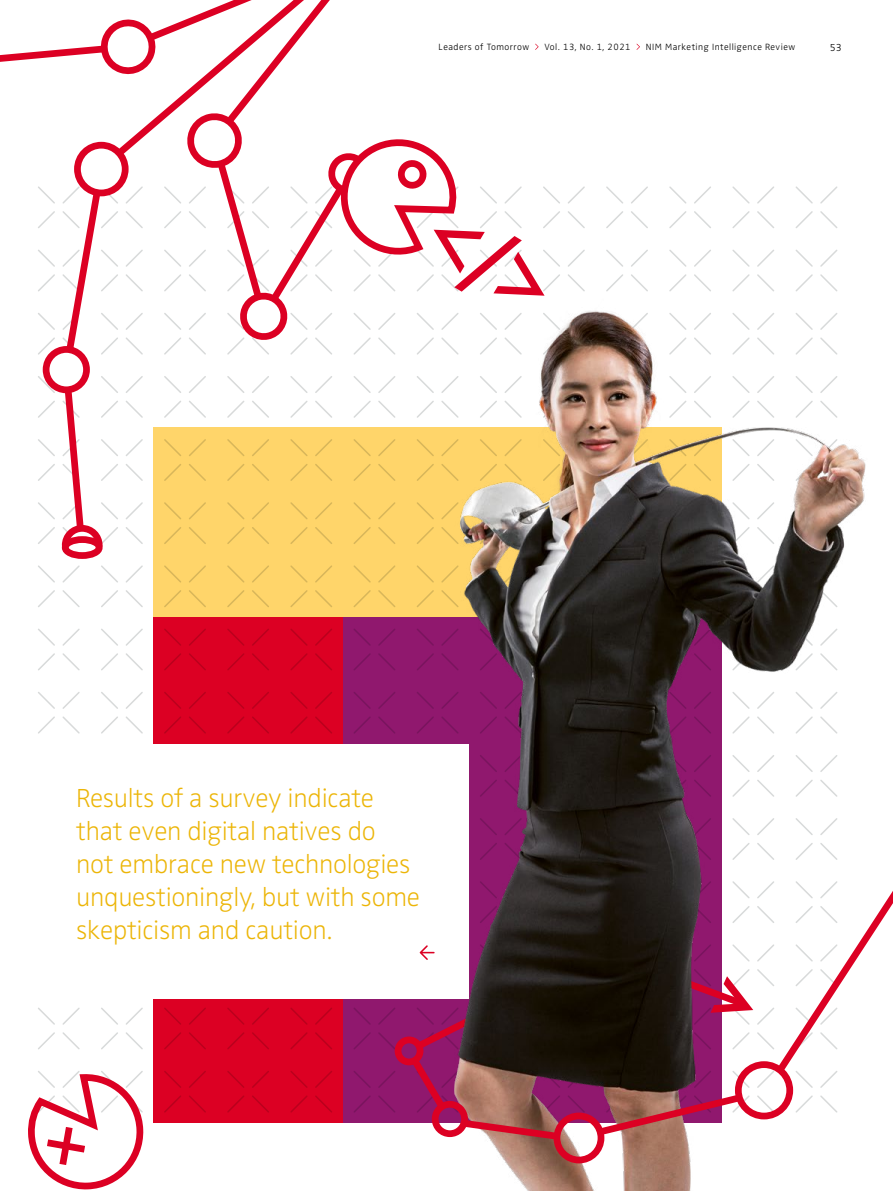
<style>
.page{position:relative;width:893px;height:1191px;background:#fff}
.page>*{position:absolute;margin:0;border:0;box-sizing:border-box;transform-origin:0 0}
.t1{font:300 expanded 27px/33px "Zwo OT";letter-spacing:-.01em;color:#ecb507}
.t2{font:300 10.5px "Zwo OT";color:#000}
.t3{font:300 9.3px "Zwo OT";letter-spacing:.05em;color:#000}
</style>
<div class="page">
<div style="left:153px;top:427px;width:569px;height:190px;background:#ffd56a"></div>
<div style="left:153px;top:617px;width:190px;height:506px;background:#dc0023"></div>
<svg style="left:352px;top:1069px;width:20px;height:45px"></svg>
<svg style="left:290px;top:1071px;width:42px;height:42px"></svg>
<svg style="left:227px;top:1071px;width:42px;height:42px"></svg>
<svg style="left:164px;top:1071px;width:42px;height:42px"></svg>
<svg style="left:352px;top:1006px;width:20px;height:44px"></svg>
<svg style="left:290px;top:1007px;width:42px;height:43px"></svg>
<svg style="left:227px;top:1008px;width:42px;height:42px"></svg>
<svg style="left:164px;top:1008px;width:42px;height:41px"></svg>
<svg style="left:101px;top:1007px;width:42px;height:43px"></svg>
<svg style="left:38px;top:1007px;width:42px;height:43px"></svg>
<svg style="left:352px;top:690px;width:20px;height:45px"></svg>
<svg style="left:290px;top:692px;width:42px;height:42px"></svg>
<svg style="left:227px;top:692px;width:42px;height:42px"></svg>
<svg style="left:164px;top:692px;width:42px;height:42px"></svg>
<svg style="left:101px;top:692px;width:42px;height:42px"></svg>
<svg style="left:38px;top:692px;width:42px;height:42px"></svg>
<svg style="left:352px;top:627px;width:20px;height:45px"></svg>
<svg style="left:290px;top:628px;width:42px;height:43px"></svg>
<svg style="left:227px;top:629px;width:42px;height:42px"></svg>
<svg style="left:164px;top:629px;width:42px;height:41px"></svg>
<svg style="left:101px;top:629px;width:42px;height:42px"></svg>
<svg style="left:38px;top:628px;width:42px;height:43px"></svg>
<svg style="left:353px;top:565px;width:18px;height:42px"></svg>
<svg style="left:290px;top:565px;width:42px;height:42px"></svg>
<svg style="left:227px;top:565px;width:42px;height:42px"></svg>
<svg style="left:164px;top:565px;width:42px;height:42px"></svg>
<svg style="left:101px;top:565px;width:42px;height:42px"></svg>
<svg style="left:38px;top:565px;width:42px;height:42px"></svg>
<svg style="left:353px;top:502px;width:18px;height:42px"></svg>
<svg style="left:353px;top:439px;width:18px;height:42px"></svg>
<svg style="left:38px;top:439px;width:17px;height:42px"></svg>
<svg style="left:353px;top:376px;width:18px;height:42px"></svg>
<svg style="left:38px;top:374px;width:22px;height:44px"></svg>
<svg style="left:38px;top:313px;width:20px;height:43px"></svg>
<svg style="left:795px;top:249px;width:43px;height:40px"></svg>
<svg style="left:732px;top:249px;width:42px;height:40px"></svg>
<svg style="left:669px;top:249px;width:42px;height:40px"></svg>
<svg style="left:606px;top:250px;width:42px;height:39px"></svg>
<svg style="left:38px;top:249px;width:17px;height:43px"></svg>
<svg style="left:795px;top:186px;width:43px;height:42px"></svg>
<svg style="left:732px;top:186px;width:42px;height:42px"></svg>
<svg style="left:669px;top:186px;width:42px;height:42px"></svg>
<svg style="left:606px;top:186px;width:42px;height:42px"></svg>
<svg style="left:38px;top:186px;width:17px;height:42px"></svg>
<div style="left:34px;top:744px;width:435px;height:254px;background:#fff"></div>
<img style="left:372px;top:289px;width:494px;height:902px">
<svg style="left:60px;top:155px;width:272px;height:389px"></svg>
<svg style="left:38px;top:501px;width:106px;height:51px"></svg>
<div style="left:77px;top:145px;width:48px;height:48px;background:#fff;border-radius:50%"></div>
<div style="left:74px;top:142px;width:55px;height:54px;border:7px solid #dc0023;border-radius:50%"></div>
<div style="left:46px;top:349px;width:41px;height:41px;background:#fff;border-radius:50%"></div>
<div style="left:43px;top:346px;width:47px;height:47px;border:7px solid #dc0023;border-radius:50%"></div>
<svg style="left:0;top:11px;width:207px;height:144px"></svg>
<svg style="left:100px;top:19px;width:59px;height:55px"></svg>
<div style="left:554px;top:1112px;width:50px;height:51px;border:7px solid #dc0023;border-radius:50%"></div>
<div style="left:395px;top:1036px;width:28px;height:29px;border:7px solid #dc0023;border-radius:50%"></div>
<svg style="left:207px;top:0;width:123px;height:106px"></svg>
<svg style="left:31px;top:1071px;width:113px;height:119px"></svg>
<div style="left:62px;top:536px;width:41px;height:23px;border:7px solid #dc0023;border-radius:50%"></div>
<svg style="left:406px;top:1006px;width:180px;height:137px;background:#7c384d"></svg>
<svg style="left:535px;top:44px;width:4px;height:6px"></svg>
<svg style="left:592px;top:816px;width:301px;height:324px"></svg>
<svg style="left:163px;top:106px;width:423px;height:250px"></svg>
<p class="t3" style="left:439px;top:41px;width:92px">Leaders of Tomorrow</p>
<p class="t3" style="left:544px;top:41px;width:88px">Vol. 13, No. 1, 2021</p>
<p class="t3" style="left:646px;top:41px;width:151px">NIM Marketing Intelligence Review</p>
<p class="t2" style="left:830px;top:41px;width:14px">53</p>
<p class="t1" style="left:76px;top:782px;width:345px">Results of a survey indicate that even digital natives do not embrace new technologies unquestioningly, but with some skepticism and caution.</p>
</div>
